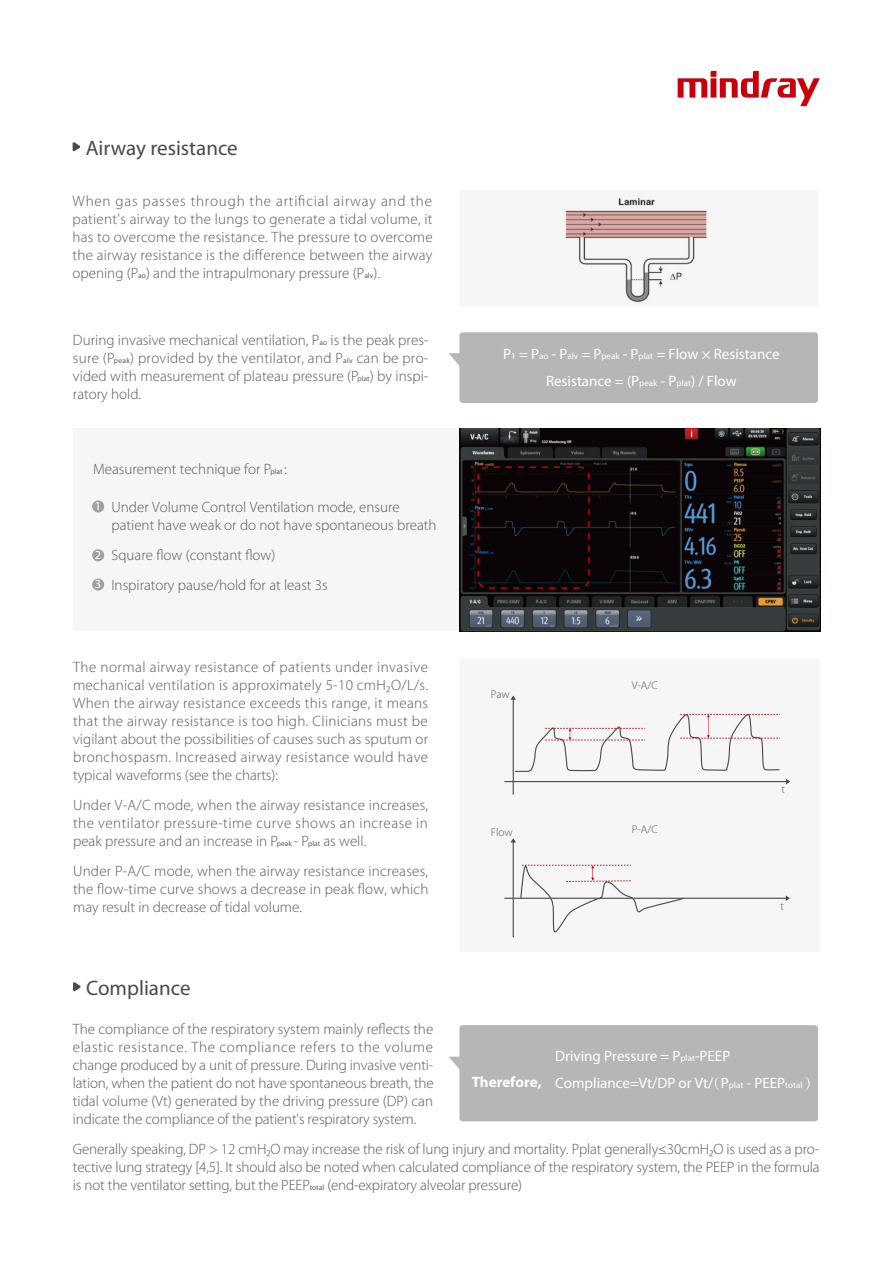
<style>
.page{position:relative;width:893px;height:1263px;background:#fff}
.page>*{position:absolute;margin:0;border:0;box-sizing:border-box;transform-origin:0 0}
.t1{font:21px "Myriad Pro";color:#4c4948}
.t2{font:300 15px/18px "Myriad Pro";color:#5a5858;text-align:justify}
.t3{font:15px/27px "Myriad Pro";color:#fff;text-align:center}
.t4{font:12.3px "Myriad Pro";color:#fff}
.t5{font:300 11.25px "Myriad Pro";color:#5a5858}
.s1{font-weight:400;font-size:7.5px}
.s2{font-size:9px}
.s3{font-weight:700}
.s4{font-family:"Adobe Song Std";font-weight:300}
</style>
<div class="page">
<svg style="left:678px;top:71px;width:142px;height:35px"></svg>
<svg style="left:73px;top:982px;width:8px;height:9px"></svg>
<div style="left:449px;top:332px;width:369px;height:71px;background:#b5b6b6"></div>
<div style="left:449px;top:1025px;width:369px;height:96px;background:#b5b6b6"></div>
<div style="left:73px;top:428px;width:405px;height:203px;background:#f6f6f6"></div>
<img style="left:459px;top:428px;width:361px;height:203px">
<div style="left:477px;top:466px;width:113px;height:123px;border:2px dashed #c7000b;border-radius:10px"></div>
<div style="left:92px;top:500px;width:12px;height:12px;background:#9fa0a0;border-radius:50%"></div>
<svg style="left:92px;top:549px;width:13px;height:13px"></svg>
<div style="left:92px;top:578px;width:12px;height:13px;background:#9fa0a0;border-radius:50%"></div>
<svg style="left:73px;top:142px;width:7px;height:10px"></svg>
<svg style="left:562px;top:195px;width:149px;height:109px;fill:#f6f6f6"></svg>
<div style="left:459px;top:659px;width:361px;height:293px;background:#f6f6f6"></div>
<hr style="left:513px;top:699px;width:1px;height:95px;background:#4c4948">
<hr style="left:504px;top:781px;width:282px;height:1px;background:#4c4948">
<svg style="left:510px;top:695px;width:6px;height:5px"></svg>
<svg style="left:786px;top:779px;width:4px;height:5px"></svg>
<svg style="left:515px;top:713px;width:265px;height:59px"></svg>
<hr style="left:513px;top:842px;width:1px;height:95px;background:#4c4948">
<hr style="left:504px;top:898px;width:282px;height:1px;background:#4c4948">
<svg style="left:520px;top:864px;width:165px;height:69px"></svg>
<svg style="left:786px;top:895px;width:4px;height:6px"></svg>
<svg style="left:511px;top:838px;width:5px;height:4px"></svg>
<h1 class="t1" style="left:86px;top:136px;width:154px">Airway resistance</h1>
<p class="t2" style="left:73px;top:193px;width:362px">When gas passes through the artificial airway and the patient's airway to the lungs to generate a tidal volume, it has to overcome the resistance. The pressure to overcome the airway resistance is the difference between the airway opening (P<span class="s1">ao</span>) and the intrapulmonary pressure (P<span class="s1">alv</span>).</p>
<p class="t2" style="left:73px;top:331px;width:357px">During invasive mechanical ventilation, P<span class="s1">ao</span> is the peak pres&shy;sure (P<span class="s1">peak</span>) provided by the ventilator, and P<span class="s1">alv</span> can be pro&shy;vided with measurement of plateau pressure (P<span class="s1">plat</span>) by inspi&shy;ratory hold.</p>
<p class="t2" style="left:93px;top:461px;width:195px">Measurement technique for P<span class="s1">plat</span> :</p>
<p class="t2" style="left:111px;top:498px;width:327px">Under Volume Control Ventilation mode, ensure patient have weak or do not have spontaneous breath</p>
<p class="t2" style="left:111px;top:540px;width:218px;line-height:30px">Square flow (constant flow)<br>Inspiratory pause/hold for at least 3s</p>
<p class="t4" style="left:95px;top:499px;width:8px">1</p>
<p class="t4" style="left:95px;top:548px;width:8px">2</p>
<p class="t4" style="left:95px;top:577px;width:8px">3</p>
<p class="t2" style="left:73px;top:658px;width:357px">The normal airway resistance of patients under invasive mechanical ventilation is approximately 5-10 cmH₂O/L/s.<br>When the airway resistance exceeds this range, it means that the airway resistance is too high. Clinicians must be vigilant about the possibilities of causes such as sputum or bronchospasm. Increased airway resistance would have typical waveforms (see the charts):</p>
<p class="t2" style="left:73px;top:796px;width:357px">Under V-A/C mode, when the airway resistance increases, the ventilator pressure-time curve shows an increase in peak pressure and an increase in P<span class="s1">peak</span> - P<span class="s1">plat</span> as well.</p>
<p class="t2" style="left:73px;top:862px;width:357px">Under P-A/C mode, when the airway resistance increases, the flow-time curve shows a decrease in peak flow, which may result in decrease of tidal volume.</p>
<h1 class="t1" style="left:86px;top:976px;width:106px">Compliance</h1>
<p class="t3" style="left:503px;top:341px;width:278px">P<span class="s2">1</span> = P<span class="s2">ao</span> - P<span class="s2">alv</span> = P<span class="s2">peak</span> - P<span class="s2">plat</span> = Flow × Resistance<br>Resistance = (P<span class="s2">peak</span> - P<span class="s2">plat</span>) / Flow</p>
<p class="t5" style="left:491px;top:688px;width:21px">Paw</p>
<p class="t5" style="left:632px;top:679px;width:28px">V-A/C</p>
<p class="t5" style="left:491px;top:826px;width:23px">Flow</p>
<p class="t5" style="left:632px;top:823px;width:28px">P-A/C</p>
<p class="t5" style="left:781px;top:783px;width:5px">t</p>
<p class="t5" style="left:781px;top:900px;width:5px">t</p>
<p class="t2" style="left:73px;top:1020px;width:362px">The compliance of the respiratory system mainly reflects the elastic resistance. The compliance refers to the volume change produced by a unit of pressure. During invasive venti&shy;lation, when the patient do not have spontaneous breath, the tidal volume (Vt) generated by the driving pressure (DP) can indicate the compliance of the patient's respiratory system.</p>
<p class="t2" style="left:73px;top:1140px;width:748px">Generally speaking, DP &gt; 12 cmH₂O may increase the risk of lung injury and mortality. Pplat generally≤30cmH₂O is used as a pro&shy;tective lung strategy [4,5]. It should also be noted when calculated compliance of the respiratory system, the PEEP in the formula is not the ventilator setting, but the PEEP<span class="s1">total</span> (end-expiratory alveolar pressure)</p>
<p class="t3" style="left:472px;top:1042px;width:349px">Driving Pressure = P<span class="s2">plat</span>-PEEP<br><span class="s3">Therefore,</span> Compliance=Vt/DP or Vt/<span class="s4">（</span>P<span class="s2">plat</span> - PEEP<span class="s2">total</span> <span class="s4">）</span></p>
</div>
